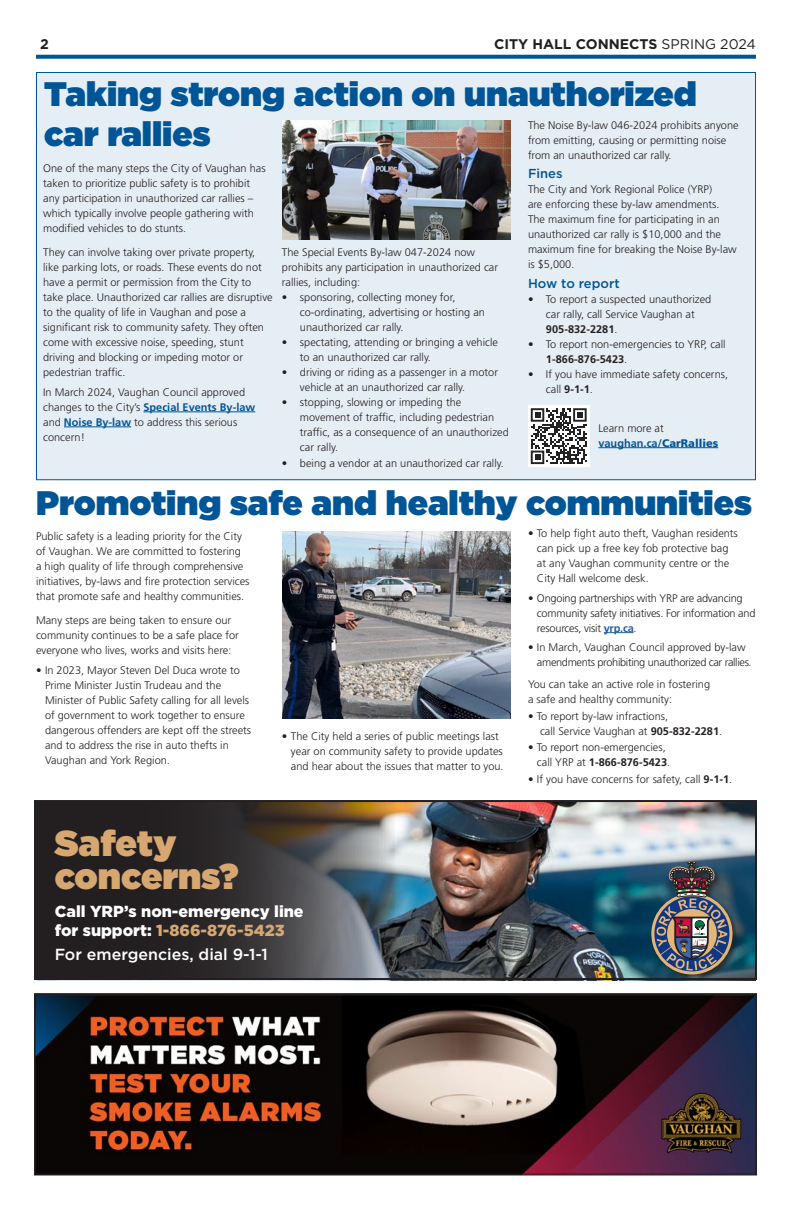
<style>
.page{position:relative;width:792px;height:1224px;background:#fff}
.page>*{position:absolute;margin:0;border:0;box-sizing:border-box;transform-origin:0 0}
.t1{font:900 36px/33px "Gotham";color:#d6a771}
.t2{font:900 34px/40px "Gotham";color:#005596}
.t3{font:900 16px/19.2px "Gotham";color:#fff}
.t4{font:500 16px "Gotham";color:#fff}
.t5{font:700 14px "Gotham";color:#231f20}
.t6{font:500 13px "Gotham";color:#005596}
.t7{font:300 11px/15px "Frutiger LT Std";color:#231f20}
.t8{font:300 11px/15px "Frutiger LT Std";letter-spacing:-.02em;color:#231f20}
.t9{font:300 11px/15px "Frutiger LT Std";letter-spacing:-.03em;color:#231f20}
.s1{font-weight:400}
.s2{font-weight:700;color:#005596}
.s3{font-weight:700}
.s4{font-weight:900;color:#005596}
.s5{font-weight:700;color:#215e9f}
.s6{color:#d6a771}
</style>
<div class="page">
<svg style="left:36px;top:55px;width:720px;height:4px;background:#11609d"></svg>
<div style="left:36px;top:72px;width:720px;height:408px;background:#e6eef5;border:1px solid #005596"></div>
<hr style="left:143px;top:412px;width:112px;height:1px;background:#005596">
<hr style="left:64px;top:427px;width:67px;height:1px;background:#005596">
<hr style="left:598px;top:447px;width:120px;height:1px;background:#005596">
<img style="left:394px;top:803px;width:360px;height:174px">
<svg style="left:37px;top:803px;width:357px;height:174px;background:#3c393a"></svg>
<div style="left:34px;top:800px;width:723px;height:180px;border:2px solid #231f20"></div>
<div style="left:650px;top:860px;width:90px;height:122px;background:#231f20;opacity:.75"></div>
<img style="left:651px;top:862px;width:82px;height:112px">
<div style="left:528px;top:405px;width:61px;height:62px;background:#fff"></div>
<svg style="left:531px;top:408px;width:56px;height:56px"></svg>
<hr style="left:604px;top:632px;width:30px;height:1px;background:#215e9f">
<img style="left:282px;top:532px;width:228px;height:186px">
<img style="left:37px;top:997px;width:717px;height:176px">
<div style="left:35px;top:995px;width:721px;height:180px;border:1px solid #231f20"></div>
<img style="left:282px;top:120px;width:228px;height:119px">
<p class="t5" style="left:40px;top:35px;width:10px">2</p>
<p class="t5" style="left:494px;top:35px;width:263px">CITY HALL CONNECTS <span class="s1">SPRING 2024</span></p>
<h2 class="t2" style="left:44px;top:74px;width:654px">Taking strong action on unauthorized car rallies</h2>
<p class="t7" style="left:43px;top:161px;width:224px">One of the many steps the City of Vaughan has taken to prioritize public safety is to prohibit any participation in unauthorized car rallies – which typically involve people gathering with modified vehicles to do stunts.</p>
<p class="t7" style="left:43px;top:245px;width:231px">They can involve taking over private property, like parking lots, or roads. These events do not have a permit or permission from the City to take place. Unauthorized car rallies are disruptive to the quality of life in Vaughan and pose a significant risk to community safety. They often come with excessive noise, speeding, stunt driving and blocking or impeding motor or pedestrian traffic.</p>
<p class="t7" style="left:43px;top:385px;width:214px">In March 2024, Vaughan Council approved changes to the City’s <span class="s2">Special Events By-law </span>and <span class="s2">Noise By-law</span> to address this serious concern!</p>
<p class="t7" style="left:528px;top:117px;width:212px">The Noise By-law 046-2024 prohibits anyone from emitting, causing or permitting noise from an unauthorized car rally.</p>
<p class="t6" style="left:528px;top:165px;width:36px">Fines</p>
<p class="t7" style="left:528px;top:182px;width:210px">The City and York Regional Police (YRP)<br>are enforcing these by-law amendments.<br>The maximum fine for participating in an unauthorized car rally is $10,000 and the maximum fine for breaking the Noise By-law is $5,000.</p>
<p class="t6" style="left:528px;top:275px;width:93px">How to report</p>
<p class="t7" style="left:546px;top:291px;width:167px;text-indent:-18px">• To report a suspected unauthorized car rally, call Service Vaughan at<br><span class="s3">905-832-2281</span>.</p>
<p class="t7" style="left:546px;top:336px;width:181px;text-indent:-18px">• To report non-emergencies to YRP, call<br><span class="s3">1-866-876-5423</span>.</p>
<p class="t7" style="left:546px;top:366px;width:184px;text-indent:-18px">• If you have immediate safety concerns, call <span class="s3">9-1-1</span>.</p>
<p class="t7" style="left:598px;top:420px;width:121px">Learn more at <span class="s2">vaughan.ca/</span><span class="s4">CarRallies</span></p>
<p class="t7" style="left:282px;top:245px;width:218px">The Special Events By-law 047-2024 now prohibits any participation in unauthorized car rallies, including:</p>
<p class="t7" style="left:300px;top:290px;width:187px;text-indent:-18px">• sponsoring, collecting money for, co-ordinating, advertising or hosting an unauthorized car rally.</p>
<p class="t7" style="left:300px;top:335px;width:200px;text-indent:-18px">• spectating, attending or bringing a vehicle to an unauthorized car rally.</p>
<p class="t7" style="left:300px;top:365px;width:200px;text-indent:-18px">• driving or riding as a passenger in a motor vehicle at an unauthorized car rally.</p>
<p class="t7" style="left:300px;top:395px;width:210px;text-indent:-18px">• stopping, slowing or impeding the movement of traffic, including pedestrian traffic, as a consequence of an unauthorized car rally.</p>
<p class="t7" style="left:282px;top:455px;width:223px">• being a vendor at an unauthorized car rally.</p>
<h2 class="t2" style="left:36px;top:482px;width:717px">Promoting safe and healthy communities</h2>
<p class="t7" style="left:36px;top:529px;width:215px">Public safety is a leading priority for the City of Vaughan. We are committed to fostering<br>a high quality of life through comprehensive initiatives, by-laws and fire protection services that promote safe and healthy communities.</p>
<p class="t7" style="left:36px;top:613px;width:204px">Many steps are being taken to ensure our community continues to be a safe place for everyone who lives, works and visits here:</p>
<p class="t7" style="left:45px;top:663px;width:208px;text-indent:-9px">• In 2023, Mayor Steven Del Duca wrote to Prime Minister Justin Trudeau and the Minister of Public Safety calling for all levels of government to work together to ensure dangerous offenders are kept off the streets and to address the rise in auto thefts in Vaughan and York Region.</p>
<p class="t7" style="left:537px;top:526px;width:202px;text-indent:-9px">• To help fight auto theft, Vaughan residents can pick up a free key fob protective bag at any Vaughan community centre or the City Hall welcome desk.</p>
<p class="t8" style="left:537px;top:590px;width:220px;text-indent:-9px">• Ongoing partnerships with YRP are advancing community safety initiatives. For information and resources, visit <span class="s5">yrp.ca</span>.</p>
<p class="t9" style="left:537px;top:640px;width:216px;text-indent:-9px">• In March, Vaughan Council approved by-law amendments prohibiting unauthorized car rallies.</p>
<p class="t7" style="left:528px;top:677px;width:184px">You can take an active role in fostering a safe and healthy community:</p>
<p class="t7" style="left:540px;top:709px;width:184px;text-indent:-12px">• To report by-law infractions,<br>call Service Vaughan at <span class="s3">905-832-2281</span>.</p>
<p class="t7" style="left:537px;top:740px;width:135px;text-indent:-9px">• To report non-emergencies, call YRP at <span class="s3">1-866-876-5423</span>.</p>
<p class="t7" style="left:528px;top:772px;width:206px">• If you have concerns for safety, call <span class="s3">9-1-1</span>.</p>
<p class="t7" style="left:291px;top:729px;width:214px;text-indent:-9px">• The City held a series of public meetings last year on community safety to provide updates and hear about the issues that matter to you.</p>
<h1 class="t1" style="left:55px;top:826px;width:185px">Safety concerns?</h1>
<h3 class="t3" style="left:55px;top:902px;width:250px">Call YRP’s non-emergency line for support: <span class="s6">1-866-876-5423</span></h3>
<h3 class="t4" style="left:55px;top:944px;width:215px">For emergencies, dial 9-1-1</h3>
</div>
